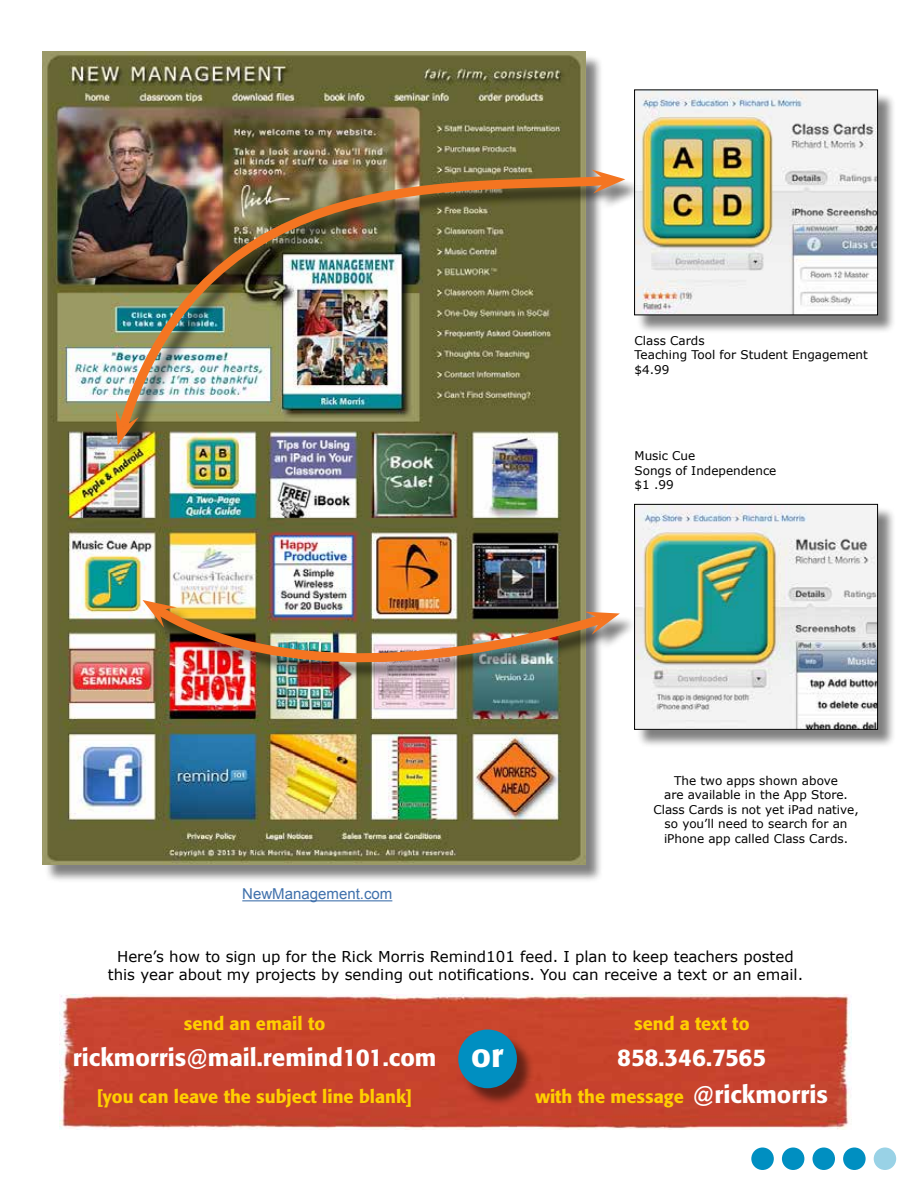
<style>
.page{position:relative;width:918px;height:1188px;background:#fff}
.page>*{position:absolute;margin:0;border:0;box-sizing:border-box;transform-origin:0 0}
.t1{font:500 33px "Formata";color:#fff}
.t2{font:500 24px "Formata";color:#fff}
.t3{font:500 24px "Formata";letter-spacing:-.02em;color:#fff}
.t4{font:500 18px "Formata";color:#ffcf00}
.t5{font:15px/18px "Verdana";color:#000;text-align:center}
.t6{font:15px "Arial";color:#4071ac}
.t7{font:12px/14.4px "Verdana";color:#000}
</style>
<div class="page">
<div style="left:44px;top:54px;width:560px;height:829px;background:#000;opacity:.5"></div>
<img style="left:42px;top:52px;width:543px;height:812px">
<hr style="left:242px;top:900px;width:150px;height:1px;background:#4071ac">
<div style="left:119px;top:173px;width:523px;height:289px;background:#000;opacity:.5"></div>
<img style="left:112px;top:157px;width:504px;height:281px">
<svg style="left:591px;top:170px;width:34px;height:24px"></svg>
<svg style="left:116px;top:410px;width:23px;height:35px"></svg>
<div style="left:146px;top:603px;width:491px;height:78px;background:#000;opacity:.5"></div>
<img style="left:142px;top:598px;width:478px;height:79px">
<img style="left:59px;top:994px;width:792px;height:135px">
<div style="left:460px;top:1032px;width:76px;height:75px;background:#000;opacity:.5"></div>
<div style="left:458px;top:1030px;width:59px;height:58px;background:#008fc1;border-radius:50%"></div>
<div style="left:636px;top:92px;width:261px;height:242px;background:#000;opacity:.5"></div>
<img style="left:636px;top:92px;width:240px;height:221px">
<div style="left:634px;top:90px;width:244px;height:225px;border:1px solid #000"></div>
<div style="left:636px;top:506px;width:261px;height:243px;background:#000;opacity:.5"></div>
<img style="left:636px;top:506px;width:240px;height:222px">
<div style="left:634px;top:504px;width:244px;height:226px;border:1px solid #000"></div>
<div style="left:813px;top:1148px;width:22px;height:22px;background:#008fc1;border-radius:50%"></div>
<div style="left:843px;top:1148px;width:23px;height:22px;background:#008fc1;border-radius:50%"></div>
<div style="left:782px;top:1148px;width:22px;height:22px;background:#008fc1;border-radius:50%"></div>
<div style="left:751px;top:1148px;width:23px;height:22px;background:#008fc1;border-radius:50%"></div>
<div style="left:874px;top:1148px;width:22px;height:22px;background:#99d2e6;border-radius:50%"></div>
<p class="t7" style="left:635px;top:333px;width:235px">Class Cards<br>Teaching Tool for Student Engagement $4.99</p>
<p class="t7" style="left:635px;top:448px;width:143px">Music Cue<br>Songs of Independence $1 .99</p>
<p class="t6" style="left:242px;top:884px;width:152px">NewManagement.com</p>
<p class="t7" style="left:653px;top:773px;width:207px;text-align:center">The two apps shown above<br>are available in the App Store.<br>Class Cards is not yet iPad native, so you’ll need to search for an iPhone app called Class Cards.</p>
<p class="t5" style="left:108px;top:947px;width:697px">Here’s how to sign up for the Rick Morris Remind101 feed. I plan to keep teachers posted this year about my projects by sending out notifications. You can receive a text or an email.</p>
<h3 class="t4" style="left:184px;top:1013px;width:143px">send an email to</h3>
<h2 class="t2" style="left:73px;top:1043px;width:365px">rickmorris@mail.remind101.com</h2>
<h3 class="t4" style="left:97px;top:1085px;width:317px">[you can leave the subject line blank]</h3>
<h3 class="t4" style="left:634px;top:1013px;width:117px">send a text to</h3>
<h1 class="t1" style="left:471px;top:1035px;width:34px">or</h1>
<h2 class="t3" style="left:617px;top:1043px;width:151px">858.346.7565</h2>
<h2 class="t2" style="left:693px;top:1080px;width:136px">@rickmorris</h2>
<h3 class="t4" style="left:535px;top:1085px;width:150px">with the message</h3>
</div>
